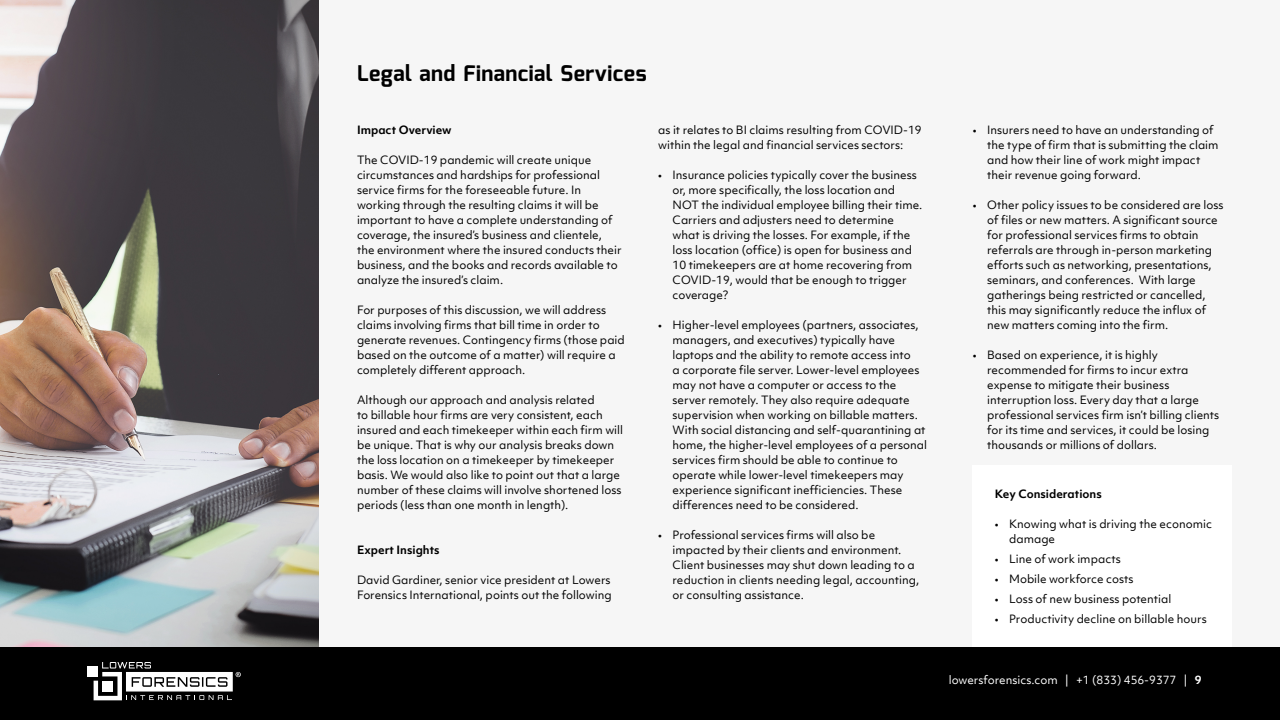
<style>
.page{position:relative;width:1280px;height:720px;background:#fff}
.page>*{position:absolute;margin:0;border:0;box-sizing:border-box;transform-origin:0 0}
.t1{font:700 21.6px "Mina";letter-spacing:.02em;color:#000}
.t2{font:11px/15px "Objektiv Mk 1";color:#000}
.t3{font:700 11px "Objektiv Mk 1";color:#000}
.t4{font:11px "Objektiv Mk 1";color:#fff}
.t5{font:700 11px "Objektiv Mk 1";color:#fff}
.s1{font-weight:700}
</style>
<div class="page">
<div style="left:274px;top:0;width:1006px;height:720px;background:#f6f6f6"></div>
<img style="left:0;top:0;width:318px;height:647px">
<div style="left:973px;top:465px;width:259px;height:182px;background:#fff"></div>
<div style="left:0;top:647px;width:1280px;height:73px;background:#000"></div>
<div style="left:87px;top:666px;width:11px;height:10px;background:#fff"></div>
<svg style="left:94px;top:662px;width:147px;height:38px"></svg>
<h1 class="t1" style="left:357px;top:61px;width:291px">Legal and Financial Services</h1>
<p class="t3" style="left:357px;top:122px;width:96px">Impact Overview</p>
<p class="t2" style="left:357px;top:152px;width:266px">The COVID-19 pandemic will create unique circumstances and hardships for professional service firms for the foreseeable future. In working through the resulting claims it will be important to have a complete understanding of coverage, the insured’s business and clientele, the environment where the insured conducts their business, and the books and records available to analyze the insured’s claim.</p>
<p class="t2" style="left:357px;top:302px;width:269px">For purposes of this discussion, we will address claims involving firms that bill time in order to generate revenues. Contingency firms (those paid based on the outcome of a matter) will require a completely different approach.</p>
<p class="t2" style="left:357px;top:392px;width:268px">Although our approach and analysis related<br>to billable hour firms are very consistent, each insured and each timekeeper within each firm will be unique. That is why our analysis breaks down the loss location on a timekeeper by timekeeper basis. We would also like to point out that a large number of these claims will involve shortened loss periods (less than one month in length).</p>
<p class="t3" style="left:357px;top:542px;width:84px">Expert Insights</p>
<p class="t2" style="left:357px;top:572px;width:256px">David Gardiner, senior vice president at Lowers<br>Forensics International, points out the following</p>
<p class="t2" style="left:658px;top:122px;width:265px">as it relates to BI claims resulting from COVID-19 within the legal and financial services sectors:</p>
<p class="t2" style="left:673px;top:167px;width:251px;text-indent:-14px">• Insurance policies typically cover the business or, more specifically, the loss location and NOT the individual employee billing their time.<br>Carriers and adjusters need to determine what is driving the losses. For example, if the loss location (office) is open for business and 10 timekeepers are at home recovering from COVID-19, would that be enough to trigger coverage?</p>
<p class="t2" style="left:673px;top:317px;width:256px;text-indent:-14px">• Higher-level employees (partners, associates, managers, and executives) typically have laptops and the ability to remote access into<br>a corporate file server. Lower-level employees may not have a computer or access to the server remotely. They also require adequate supervision when working on billable matters.<br>With social distancing and self-quarantining at home, the higher-level employees of a personal services firm should be able to continue to operate while lower-level timekeepers may experience significant inefficiencies. These differences need to be considered.</p>
<p class="t2" style="left:673px;top:527px;width:248px;text-indent:-14px">• Professional services firms will also be impacted by their clients and environment.<br>Client businesses may shut down leading to a reduction in clients needing legal, accounting, or consulting assistance.</p>
<p class="t2" style="left:987px;top:122px;width:233px;text-indent:-14px">• Insurers need to have an understanding of the type of firm that is submitting the claim and how their line of work might impact their revenue going forward.</p>
<p class="t2" style="left:987px;top:197px;width:238px;text-indent:-14px">• Other policy issues to be considered are loss of files or new matters. A significant source for professional services firms to obtain referrals are through in-person marketing efforts such as networking, presentations, seminars, and conferences. With large gatherings being restricted or cancelled, this may significantly reduce the influx of new matters coming into the firm.</p>
<p class="t2" style="left:987px;top:347px;width:234px;text-indent:-14px">• Based on experience, it is highly recommended for firms to incur extra expense to mitigate their business interruption loss. Every day that a large professional services firm isn’t billing clients for its time and services, it could be losing thousands or millions of dollars.</p>
<p class="t3" style="left:995px;top:486px;width:109px">Key Considerations</p>
<p class="t2" style="left:1009px;top:516px;width:204px;text-indent:-14px">• Knowing what is driving the economic damage</p>
<p class="t2" style="left:995px;top:551px;width:127px">• Line of work impacts</p>
<p class="t2" style="left:995px;top:571px;width:140px">• Mobile workforce costs</p>
<p class="t2" style="left:995px;top:591px;width:178px">• Loss of new business potential</p>
<p class="t2" style="left:995px;top:611px;width:213px">• Productivity decline on billable hours</p>
<p class="t4" style="left:949px;top:672px;width:254px">lowersforensics.com | +1 (833) 456-9377 | <span class="s1">9</span></p>
<p class="t5" style="left:1195px;top:672px;width:8px">8</p>
</div>
